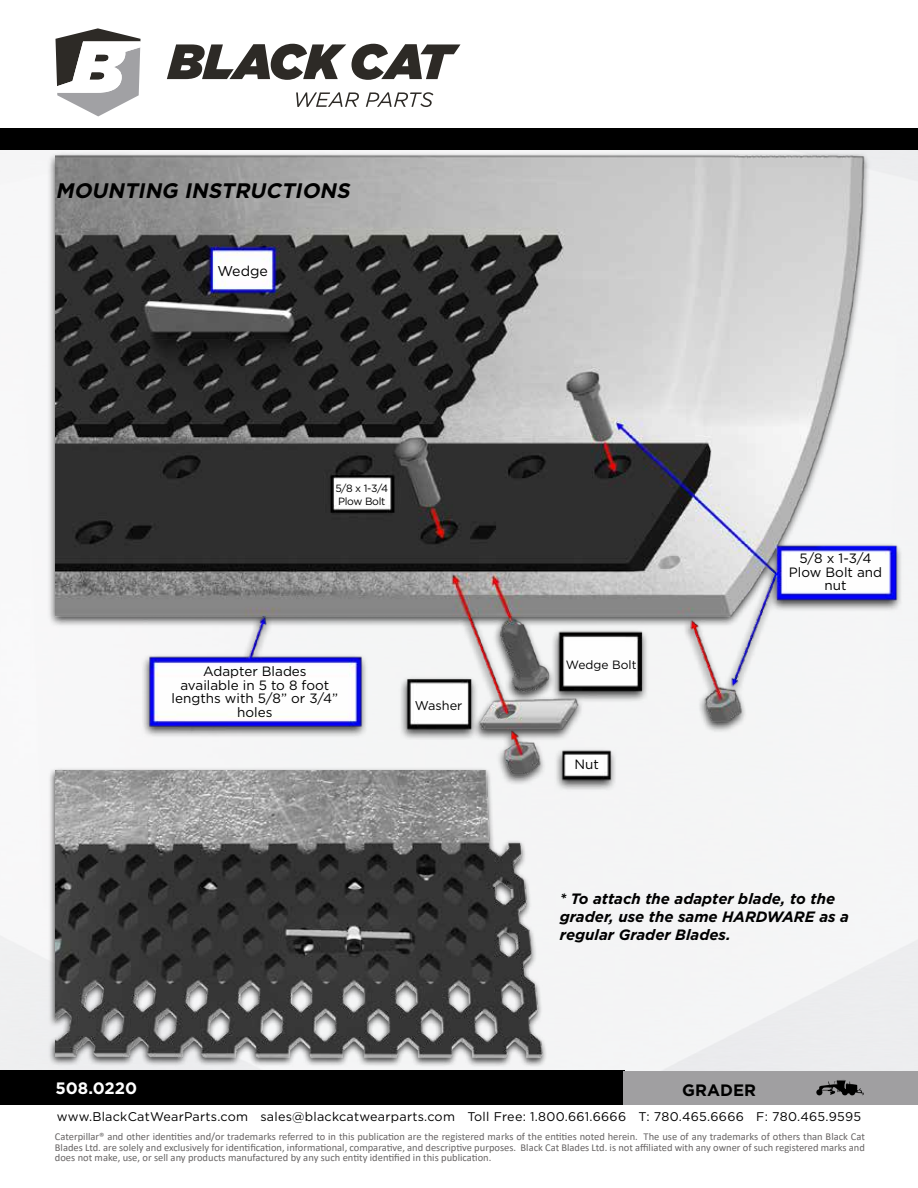
<style>
.page{position:relative;width:918px;height:1188px;background:#fff}
.page>*{position:absolute;margin:0;border:0;box-sizing:border-box;transform-origin:0 0}
.t1{font:italic 700 21px "Gotham";color:#000}
.t2{font:700 16.5px "Gotham";color:#fff}
.t3{font:700 16.5px "Gotham";color:#000}
.t4{font:italic 700 15px/18px "Gotham";color:#000}
.t5{font:14.25px "Gotham";color:#000}
.t6{font:13.5px/13.5px "Gotham";color:#000;text-align:center}
.t7{font:12.75px "Gotham";color:#000}
.t8{font:12.6px "Gotham";letter-spacing:.02em;color:#000}
.t9{font:12px "Gotham";color:#000}
.t10{font:10.5px/10.5px "Calibri";color:#676464;text-align:justify}
.t11{font:10.5px/13.5px "Gotham";letter-spacing:-.03em;color:#000}
</style>
<div class="page">
<img style="left:0;top:150px;width:918px;height:922px">
<div style="left:0;top:1071px;width:625px;height:34px;background:#000"></div>
<div style="left:623px;top:1072px;width:295px;height:33px;background:#a09fa1"></div>
<svg style="left:816px;top:1080px;width:48px;height:15px"></svg>
<div style="left:0;top:129px;width:918px;height:21px;background:#000"></div>
<svg style="left:55px;top:28px;width:86px;height:88px"></svg>
<svg style="left:167px;top:44px;width:179px;height:36px"></svg>
<svg style="left:352px;top:44px;width:109px;height:36px"></svg>
<svg style="left:296px;top:92px;width:63px;height:15px"></svg>
<svg style="left:366px;top:92px;width:67px;height:15px"></svg>
<img style="left:56px;top:128px;width:851px;height:686px">
<div style="left:48px;top:767px;width:499px;height:300px;background:#000;opacity:.75"></div>
<img style="left:56px;top:770px;width:504px;height:293px">
<h1 class="t1" style="left:56px;top:177px;width:301px">MOUNTING INSTRUCTIONS</h1>
<h3 class="t5" style="left:217px;top:262px;width:52px">Wedge</h3>
<p class="t11" style="left:335px;top:481px;width:54px">5/8 x 1-3/4<br>Plow Bolt</p>
<p class="t6" style="left:172px;top:664px;width:168px">Adapter Blades<br>available in 5 to 8 foot lengths with 5/8” or 3/4” holes</p>
<p class="t7" style="left:415px;top:697px;width:49px">Washer</p>
<p class="t9" style="left:566px;top:657px;width:72px">Wedge Bolt</p>
<p class="t6" style="left:574px;top:757px;width:26px">Nut</p>
<p class="t6" style="left:789px;top:551px;width:95px">5/8 x 1-3/4<br>Plow Bolt and nut</p>
<h3 class="t4" style="left:560px;top:890px;width:291px">* To attach the adapter blade, to the grader, use the same HARDWARE as a regular Grader Blades.</h3>
<h2 class="t2" style="left:56px;top:1078px;width:83px">508.0220</h2>
<h2 class="t3" style="left:682px;top:1079px;width:75px">GRADER</h2>
<p class="t8" style="left:57px;top:1109px;width:806px">www.BlackCatWearParts.com sales@blackcatwearparts.com Toll Free: 1.800.661.6666 T: 780.465.6666 F: 780.465.9595</p>
<p class="t10" style="left:55px;top:1131px;width:812px">Caterpillar® and other identities and/or trademarks referred to in this publication are the registered marks of the entities noted herein. The use of any trademarks of others than Black Cat Blades Ltd. are solely and exclusively for identification, informational, comparative, and descriptive purposes. Black Cat Blades Ltd. is not affiliated with any owner of such registered marks and does not make, use, or sell any products manufactured by any such entity identified in this publication.</p>
</div>
